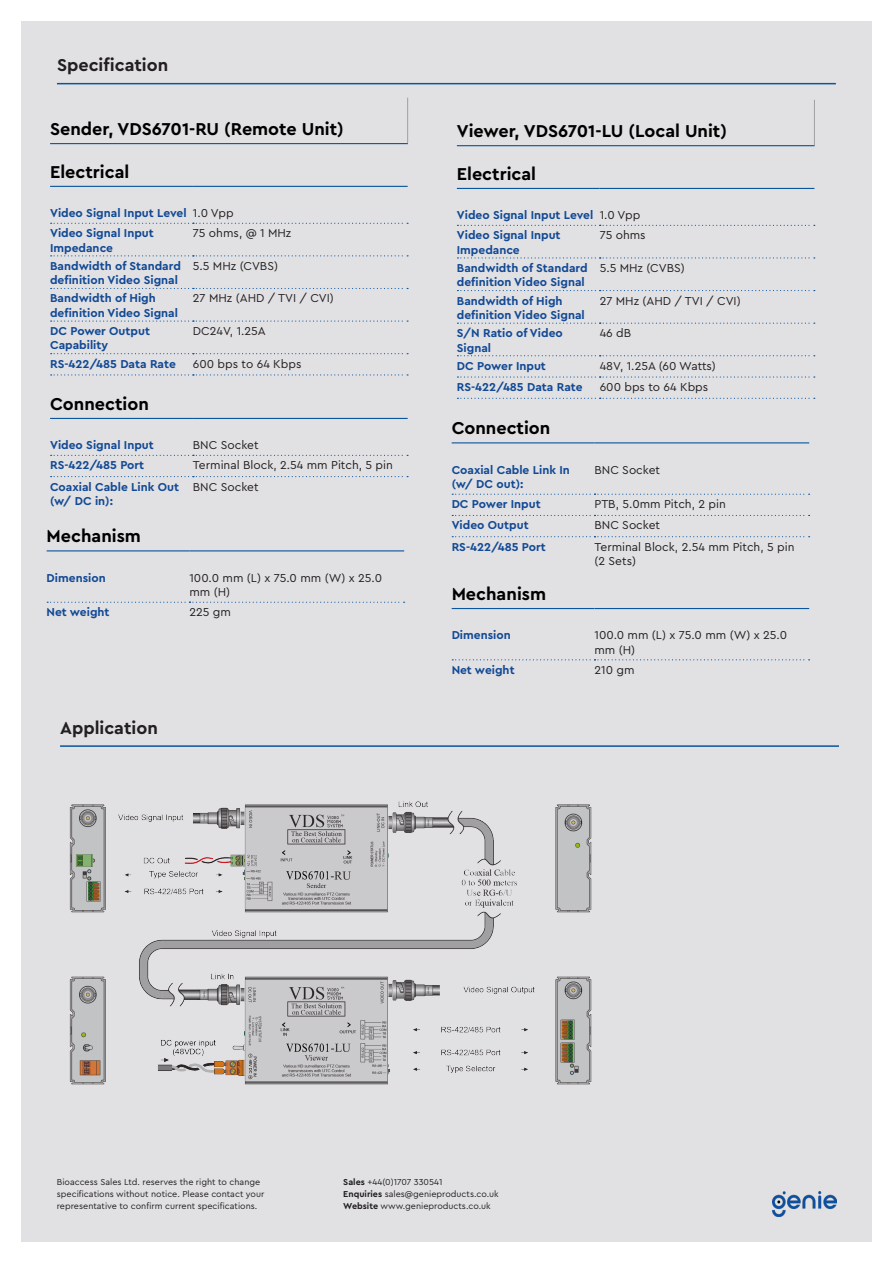
<style>
.page{position:relative;width:893px;height:1263px;background:#fff}
.page>*{position:absolute;margin:0;border:0;box-sizing:border-box;transform-origin:0 0}
.Tech_Spec_Text_LEFT{font:700 18px "Cera Pro";color:#000}
.t1{font:700 18px "Cera Pro";color:#231f20}
.Tech_Spec_Text_LEFT-2{font:700 12px/14.4px "Cera Pro";color:#124994}
.Tech_Spec_Text_CENTR{font:12px/14.4px "Cera Pro";color:#231f20}
.t2{font:9px/12px "Cera Pro";color:#231f20}
.s1{font-weight:700}
</style>
<div class="page">
<div style="left:21px;top:21px;width:851px;height:1221px;background:#e1e1e4"></div>
<img style="left:69px;top:801px;width:523px;height:284px">
<img style="left:773px;top:1192px;width:64px;height:24px">
<hr style="left:57px;top:83px;width:779px;height:1px;background:#09559e">
<hr style="left:60px;top:745px;width:779px;height:2px;background:#09559e">
<svg style="left:51px;top:223px;width:357px;height:1px"></svg>
<svg style="left:51px;top:255px;width:357px;height:1px"></svg>
<svg style="left:51px;top:288px;width:357px;height:1px"></svg>
<svg style="left:51px;top:320px;width:357px;height:2px"></svg>
<svg style="left:51px;top:353px;width:357px;height:1px"></svg>
<svg style="left:51px;top:374px;width:357px;height:1px"></svg>
<hr style="left:50px;top:186px;width:143px;height:1px;background:#09559e">
<hr style="left:193px;top:186px;width:215px;height:1px;background:#09559e">
<svg style="left:51px;top:455px;width:357px;height:1px"></svg>
<svg style="left:51px;top:476px;width:357px;height:1px"></svg>
<hr style="left:50px;top:418px;width:143px;height:1px;background:#09559e">
<hr style="left:193px;top:418px;width:215px;height:1px;background:#09559e">
<hr style="left:407px;top:98px;width:1px;height:45px;background:#9d9fa2">
<hr style="left:50px;top:143px;width:358px;height:1px;background:#09559e">
<svg style="left:47px;top:602px;width:358px;height:1px"></svg>
<hr style="left:47px;top:550px;width:142px;height:1px;background:#09559e">
<hr style="left:189px;top:550px;width:215px;height:1px;background:#09559e">
<svg style="left:457px;top:225px;width:358px;height:1px"></svg>
<svg style="left:457px;top:257px;width:358px;height:1px"></svg>
<svg style="left:457px;top:290px;width:358px;height:1px"></svg>
<svg style="left:457px;top:323px;width:358px;height:1px"></svg>
<svg style="left:457px;top:355px;width:358px;height:1px"></svg>
<svg style="left:457px;top:376px;width:358px;height:2px"></svg>
<svg style="left:457px;top:398px;width:358px;height:1px"></svg>
<hr style="left:457px;top:188px;width:143px;height:1px;background:#09559e">
<hr style="left:600px;top:188px;width:214px;height:1px;background:#09559e">
<svg style="left:452px;top:494px;width:358px;height:1px"></svg>
<svg style="left:452px;top:515px;width:358px;height:1px"></svg>
<svg style="left:452px;top:536px;width:358px;height:1px"></svg>
<hr style="left:452px;top:442px;width:142px;height:1px;background:#09559e">
<hr style="left:594px;top:442px;width:215px;height:1px;background:#09559e">
<hr style="left:814px;top:100px;width:1px;height:45px;background:#9d9fa2">
<hr style="left:457px;top:145px;width:358px;height:1px;background:#09559e">
<svg style="left:452px;top:659px;width:358px;height:1px"></svg>
<hr style="left:452px;top:608px;width:142px;height:1px;background:#09559e">
<hr style="left:594px;top:608px;width:215px;height:1px;background:#09559e">
<p class="t1" style="left:57px;top:53px;width:113px">Specification</p>
<p class="Tech_Spec_Text_LEFT" style="left:50px;top:117px;width:295px">Sender, VDS6701-RU (Remote Unit)</p>
<p class="Tech_Spec_Text_LEFT" style="left:50px;top:160px;width:81px">Electrical</p>
<p class="Tech_Spec_Text_LEFT-2" style="left:50px;top:206px;width:138px">Video Signal Input Level</p>
<p class="Tech_Spec_Text_CENTR" style="left:193px;top:206px;width:42px">1.0 Vpp</p>
<p class="Tech_Spec_Text_LEFT-2" style="left:50px;top:225px;width:105px">Video Signal Input<br>Impedance</p>
<p class="Tech_Spec_Text_CENTR" style="left:193px;top:225px;width:100px">75 ohms, @ 1 MHz</p>
<p class="Tech_Spec_Text_LEFT-2" style="left:50px;top:258px;width:132px">Bandwidth of Standard definition Video Signal</p>
<p class="Tech_Spec_Text_CENTR" style="left:193px;top:258px;width:87px">5.5 MHz (CVBS)</p>
<p class="Tech_Spec_Text_LEFT-2" style="left:50px;top:291px;width:129px">Bandwidth of High definition Video Signal</p>
<p class="Tech_Spec_Text_CENTR" style="left:193px;top:291px;width:143px">27 MHz (AHD / TVI / CVI)</p>
<p class="Tech_Spec_Text_LEFT-2" style="left:50px;top:323px;width:101px">DC Power Output<br>Capability</p>
<p class="Tech_Spec_Text_CENTR" style="left:193px;top:323px;width:75px">DC24V, 1.25A</p>
<p class="Tech_Spec_Text_LEFT-2" style="left:50px;top:356px;width:127px">RS-422/485 Data Rate</p>
<p class="Tech_Spec_Text_CENTR" style="left:193px;top:356px;width:110px">600 bps to 64 Kbps</p>
<p class="Tech_Spec_Text_LEFT" style="left:50px;top:392px;width:100px">Connection</p>
<p class="Tech_Spec_Text_LEFT-2" style="left:50px;top:438px;width:105px">Video Signal Input</p>
<p class="Tech_Spec_Text_CENTR" style="left:193px;top:438px;width:67px">BNC Socket</p>
<p class="Tech_Spec_Text_LEFT-2" style="left:50px;top:458px;width:96px">RS-422/485 Port</p>
<p class="Tech_Spec_Text_CENTR" style="left:193px;top:458px;width:201px">Terminal Block, 2.54 mm Pitch, 5 pin</p>
<p class="Tech_Spec_Text_LEFT-2" style="left:50px;top:479px;width:131px">Coaxial Cable Link Out (w/ DC in):</p>
<p class="Tech_Spec_Text_CENTR" style="left:193px;top:479px;width:67px">BNC Socket</p>
<p class="Tech_Spec_Text_LEFT" style="left:47px;top:524px;width:96px">Mechanism</p>
<p class="Tech_Spec_Text_LEFT-2" style="left:47px;top:570px;width:61px">Dimension</p>
<p class="Tech_Spec_Text_CENTR" style="left:189px;top:570px;width:194px">100.0 mm (L) x 75.0 mm (W) x 25.0 mm (H)</p>
<p class="Tech_Spec_Text_LEFT-2" style="left:47px;top:604px;width:64px">Net weight</p>
<p class="Tech_Spec_Text_CENTR" style="left:189px;top:604px;width:43px">225 gm</p>
<p class="t1" style="left:60px;top:716px;width:99px">Application</p>
<p class="Tech_Spec_Text_LEFT" style="left:457px;top:119px;width:272px">Viewer, VDS6701-LU (Local Unit)</p>
<p class="Tech_Spec_Text_LEFT" style="left:457px;top:162px;width:81px">Electrical</p>
<p class="Tech_Spec_Text_LEFT-2" style="left:457px;top:208px;width:138px">Video Signal Input Level</p>
<p class="Tech_Spec_Text_CENTR" style="left:600px;top:208px;width:42px">1.0 Vpp</p>
<p class="Tech_Spec_Text_LEFT-2" style="left:457px;top:228px;width:105px">Video Signal Input<br>Impedance</p>
<p class="Tech_Spec_Text_CENTR" style="left:600px;top:228px;width:48px">75 ohms</p>
<p class="Tech_Spec_Text_LEFT-2" style="left:457px;top:260px;width:132px">Bandwidth of Standard definition Video Signal</p>
<p class="Tech_Spec_Text_CENTR" style="left:600px;top:260px;width:87px">5.5 MHz (CVBS)</p>
<p class="Tech_Spec_Text_LEFT-2" style="left:457px;top:293px;width:129px">Bandwidth of High definition Video Signal</p>
<p class="Tech_Spec_Text_CENTR" style="left:600px;top:293px;width:143px">27 MHz (AHD / TVI / CVI)</p>
<p class="Tech_Spec_Text_LEFT-2" style="left:457px;top:325px;width:107px">S/N Ratio of Video<br>Signal</p>
<p class="Tech_Spec_Text_CENTR" style="left:600px;top:325px;width:33px">46 dB</p>
<p class="Tech_Spec_Text_LEFT-2" style="left:457px;top:358px;width:91px">DC Power Input</p>
<p class="Tech_Spec_Text_CENTR" style="left:600px;top:358px;width:118px">48V, 1.25A (60 Watts)</p>
<p class="Tech_Spec_Text_LEFT-2" style="left:457px;top:379px;width:127px">RS-422/485 Data Rate</p>
<p class="Tech_Spec_Text_CENTR" style="left:600px;top:379px;width:110px">600 bps to 64 Kbps</p>
<p class="Tech_Spec_Text_LEFT" style="left:452px;top:416px;width:100px">Connection</p>
<p class="Tech_Spec_Text_LEFT-2" style="left:452px;top:462px;width:120px">Coaxial Cable Link In (w/ DC out):</p>
<p class="Tech_Spec_Text_CENTR" style="left:594px;top:462px;width:67px">BNC Socket</p>
<p class="Tech_Spec_Text_LEFT-2" style="left:452px;top:496px;width:91px">DC Power Input</p>
<p class="Tech_Spec_Text_CENTR" style="left:594px;top:496px;width:133px">PTB, 5.0mm Pitch, 2 pin</p>
<p class="Tech_Spec_Text_LEFT-2" style="left:452px;top:518px;width:78px">Video Output</p>
<p class="Tech_Spec_Text_CENTR" style="left:594px;top:518px;width:67px">BNC Socket</p>
<p class="Tech_Spec_Text_LEFT-2" style="left:452px;top:539px;width:96px">RS-422/485 Port</p>
<p class="Tech_Spec_Text_CENTR" style="left:594px;top:539px;width:201px">Terminal Block, 2.54 mm Pitch, 5 pin (2 Sets)</p>
<p class="Tech_Spec_Text_LEFT" style="left:452px;top:582px;width:96px">Mechanism</p>
<p class="Tech_Spec_Text_LEFT-2" style="left:452px;top:628px;width:61px">Dimension</p>
<p class="Tech_Spec_Text_CENTR" style="left:594px;top:628px;width:194px">100.0 mm (L) x 75.0 mm (W) x 25.0 mm (H)</p>
<p class="Tech_Spec_Text_LEFT-2" style="left:452px;top:662px;width:64px">Net weight</p>
<p class="Tech_Spec_Text_CENTR" style="left:594px;top:662px;width:42px">210 gm</p>
<p class="t2" style="left:57px;top:1175px;width:209px">Bioaccess Sales Ltd. reserves the right to change specifications without notice. Please contact your representative to confirm current specifications.</p>
<p class="t2" style="left:343px;top:1175px;width:101px"><span class="s1">Sales</span> +44(0)1707 330541</p>
<p class="t2" style="left:343px;top:1187px;width:157px"><span class="s1">Enquiries</span> sales@genieproducts.co.uk</p>
<p class="t2" style="left:343px;top:1199px;width:149px"><span class="s1">Website</span> www.genieproducts.co.uk</p>
</div>
